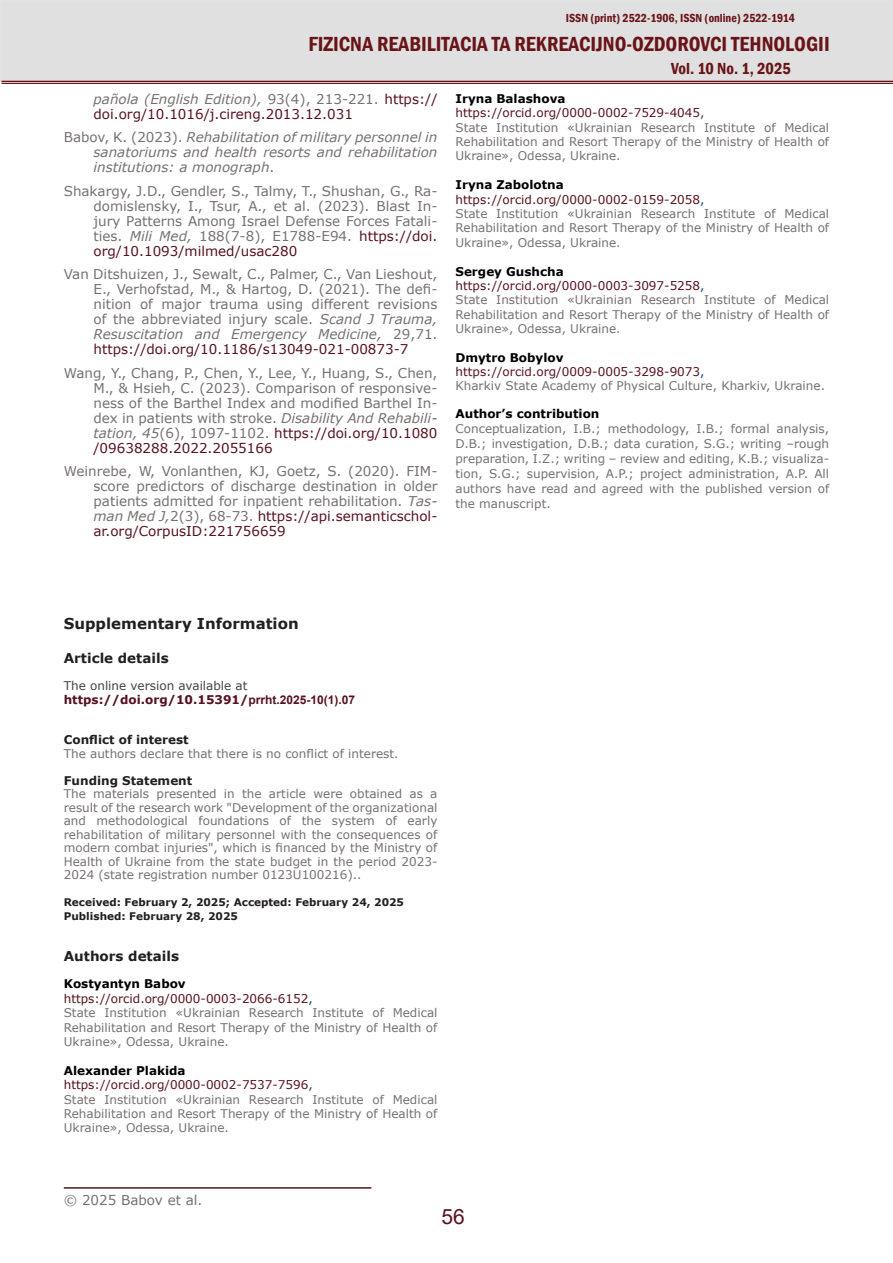
<style>
.page{position:relative;width:893px;height:1263px;background:#fff}
.page>*{position:absolute;margin:0;border:0;box-sizing:border-box;transform-origin:0 0}
.t1{font:600 condensed 21px "Franklin Gothic";color:#691419}
.t2{font:21px "Arial";color:#57121e}
.t3{font:600 condensed 16.5px "Franklin Gothic";color:#691419}
.t4{font:700 15px "Verdana";color:#231f20}
.t5{font:13.5px/15px "Verdana";color:#767171;text-align:justify}
.t6{font:italic 13.5px/15px "Verdana";color:#767171;text-align:justify}
.t7{font:13.5px/15px "Verdana";color:#57121e}
.t8{font:700 13.5px "Verdana";color:#231f20}
.t9{font:12px/14.4px "Verdana";color:#767171}
.t10{font:12px/13.5px "Verdana";color:#434343}
.t11{font:600 condensed 12px "Franklin Gothic";color:#691419}
.t12{font:700 12px "Verdana";color:#231f20}
.t13{font:700 12px "Verdana";color:#000}
.t14{font:700 10.5px/13.5px "Verdana";color:#231f20}
.s1{font-style:italic;color:#767171}
.s2{color:#767171}
.s3{font-style:normal}
.s4{font-style:italic}
.s5{color:#57121e}
.s6{font-weight:700;color:#000}
.s7{color:#434343}
.s8{color:#00477f}
.s9{font-weight:700;color:#57121e}
.s10{font-family:"Arial";font-weight:700;color:#57121e}
.s11{color:#253f8e}
</style>
<div class="page">
<div style="left:0;top:0;width:893px;height:82px;background:#e0e0e0;border:2px solid #e1e2e4"></div>
<hr style="left:2px;top:81px;width:891px;height:1px;background:#691419">
<hr style="left:2px;top:83px;width:891px;height:1px;background:#691419">
<hr style="left:64px;top:1187px;width:307px;height:2px;background:#57121e">
<p class="t11" style="left:566px;top:10px;width:230px">ISSN (print) 2522-1906, ISSN (online) 2522-1914</p>
<h1 class="t1" style="left:308px;top:30px;width:523px">FIZICNA REABILITACIA TA REKREACIJNO-OZDOROVCI TEHNOLOGII</h1>
<h2 class="t3" style="left:671px;top:57px;width:121px">Vol. 10 No. 1, 2025</h2>
<p class="t7" style="left:94px;top:91px;width:345px"><span class="s1">pañola (English Edition),</span> <span class="s2">93(4), 213-221.</span> https:// doi.org/10.1016/j.cireng.2013.12.031</p>
<p class="t6" style="left:94px;top:130px;width:345px;text-indent:-30px"><span class="s3">Babov, K. (2023).</span> Rehabilitation of military personnel in sanatoriums and health resorts and rehabilitation institutions: a monograph<span class="s3">.</span></p>
<p class="t5" style="left:94px;top:183px;width:345px;text-indent:-30px">Shakargy, J.D., Gendler, S., Talmy, T., Shushan, G., Ra&shy;domislensky, I., Tsur, A., et al. (2023). Blast In&shy;jury Patterns Among Israel Defense Forces Fatali&shy;ties. <span class="s4">Mili Med,</span> 188(7-8), E1788-E94. <span class="s5">https://doi. org/10.1093/milmed/usac280</span></p>
<p class="t5" style="left:94px;top:267px;width:345px;text-indent:-30px">Van Ditshuizen, J., Sewalt, C., Palmer, C., Van Lieshout, E., Verhofstad, M., &amp; Hartog, D. (2021). The defi&shy;nition of major trauma using different revisions of the abbreviated injury scale. <span class="s4">Scand J Trauma, Resuscitation and Emergency Medicine,</span> 29,71. <span class="s5">https://doi.org/10.1186/s13049-021-00873-7</span></p>
<p class="t5" style="left:94px;top:365px;width:345px;text-indent:-30px">Wang, Y., Chang, P., Chen, Y., Lee, Y., Huang, S., Chen, M., &amp; Hsieh, C. (2023). Comparison of responsive&shy;ness of the Barthel Index and modified Barthel In&shy;dex in patients with stroke. <span class="s4">Disability And Rehabili&shy;tation, 45</span>(6), 1097-1102. <span class="s5">https://doi.org/10.1080 /09638288.2022.2055166</span></p>
<p class="t5" style="left:94px;top:464px;width:345px;text-indent:-30px">Weinrebe, W, Vonlanthen, KJ, Goetz, S. (2020). FIM&shy;score predictors of discharge destination in older patients admitted for inpatient rehabilitation. <span class="s4">Tas&shy;man Med J,</span>2(3), 68-73. <span class="s5">https://api.semanticschol&shy;ar.org/CorpusID:221756659</span></p>
<p class="t9" style="left:455px;top:91px;width:375px"><span class="s6">Iryna Balashova<br></span><span class="s5">https://orcid.org/0000-0002-7529-4045</span><span class="s7">,<br></span>State Institution «Ukrainian Research Institute of Medical Rehabilitation and Resort Therapy of the Ministry of Health of Ukraine», Odessa, Ukraine.</p>
<p class="t9" style="left:455px;top:177px;width:375px"><span class="s6">Iryna Zabolotna<br></span><span class="s5">https://orcid.org/0000-0002-0159-2058</span><span class="s8">,<br></span>State Institution «Ukrainian Research Institute of Medical Rehabilitation and Resort Therapy of the Ministry of Health of Ukraine», Odessa, Ukraine.</p>
<p class="t9" style="left:455px;top:264px;width:375px"><span class="s6">Sergey Gushcha<br></span><span class="s5">https://orcid.org/0000-0003-3097-5258</span><span class="s8">,<br></span>State Institution «Ukrainian Research Institute of Medical Rehabilitation and Resort Therapy of the Ministry of Health of Ukraine», Odessa, Ukraine.</p>
<p class="t9" style="left:455px;top:350px;width:371px;line-height:14px"><span class="s6">Dmytro Bobylov<br></span><span class="s5">https://orcid.org/0009-0005-3298-9073</span><span class="s8">,<br></span>Kharkiv State Academy of Physical Culture, Kharkiv, Ukraine.</p>
<p class="t13" style="left:455px;top:405px;width:145px">Author’s contribution</p>
<p class="t9" style="left:455px;top:421px;width:375px;line-height:15px;text-align:justify">Conceptualization, I.B.; methodology, I.B.; formal analysis, D.B.; investigation, D.B.; data curation, S.G.; writing –rough preparation, I.Z.; writing – review and editing, K.B.; visualiza&shy;tion, S.G.; supervision, A.P.; project administration, A.P. All authors have read and agreed with the published version of the manuscript.</p>
<p class="t4" style="left:64px;top:613px;width:236px">Supplementary Information</p>
<p class="t8" style="left:64px;top:649px;width:106px">Article details</p>
<p class="t10" style="left:64px;top:679px;width:293px">The online version available at <span class="s9">https://doi.org/10.15391/</span><span class="s10">prrht.2025-10(1).07</span></p>
<p class="t12" style="left:64px;top:731px;width:126px">Conflict of interest</p>
<p class="t9" style="left:64px;top:746px;width:336px">The authors declare that there is no conflict of interest.</p>
<p class="t12" style="left:64px;top:772px;width:130px">Funding Statement</p>
<p class="t9" style="left:64px;top:787px;width:375px;line-height:13.5px;text-align:justify">The materials presented in the article were obtained as a result of the research work "Development of the organizational and methodological foundations of the system of early rehabilitation of military personnel with the consequences of modern combat injuries", which is financed by the Ministry of Health of Ukraine from the state budget in the period 2023- 2024 (state registration number 0123U100216)..</p>
<p class="t14" style="left:64px;top:896px;width:342px">Received: February 2, 2025; Accepted: February 24, 2025<br>Published: February 28, 2025</p>
<p class="t8" style="left:64px;top:947px;width:117px">Authors details</p>
<p class="t9" style="left:64px;top:977px;width:375px"><span class="s6">Kostyantyn Babov </span><span class="s5">https://orcid.org/0000-0003-2066-6152</span><span class="s8">,<br></span>State Institution «Ukrainian Research Institute of Medical Rehabilitation and Resort Therapy of the Ministry of Health of Ukraine», Odessa, Ukraine.</p>
<p class="t9" style="left:64px;top:1063px;width:375px"><span class="s6">Alexander Plakida </span><span class="s5">https://orcid.org/0000-0002-7537-7596</span><span class="s11">,<br></span>State Institution «Ukrainian Research Institute of Medical Rehabilitation and Resort Therapy of the Ministry of Health of Ukraine», Odessa, Ukraine.</p>
<p class="t5" style="left:64px;top:1193px;width:140px">© 2025 Babov et al.</p>
<h1 class="t2" style="left:442px;top:1202px;width:25px">56</h1>
</div>
